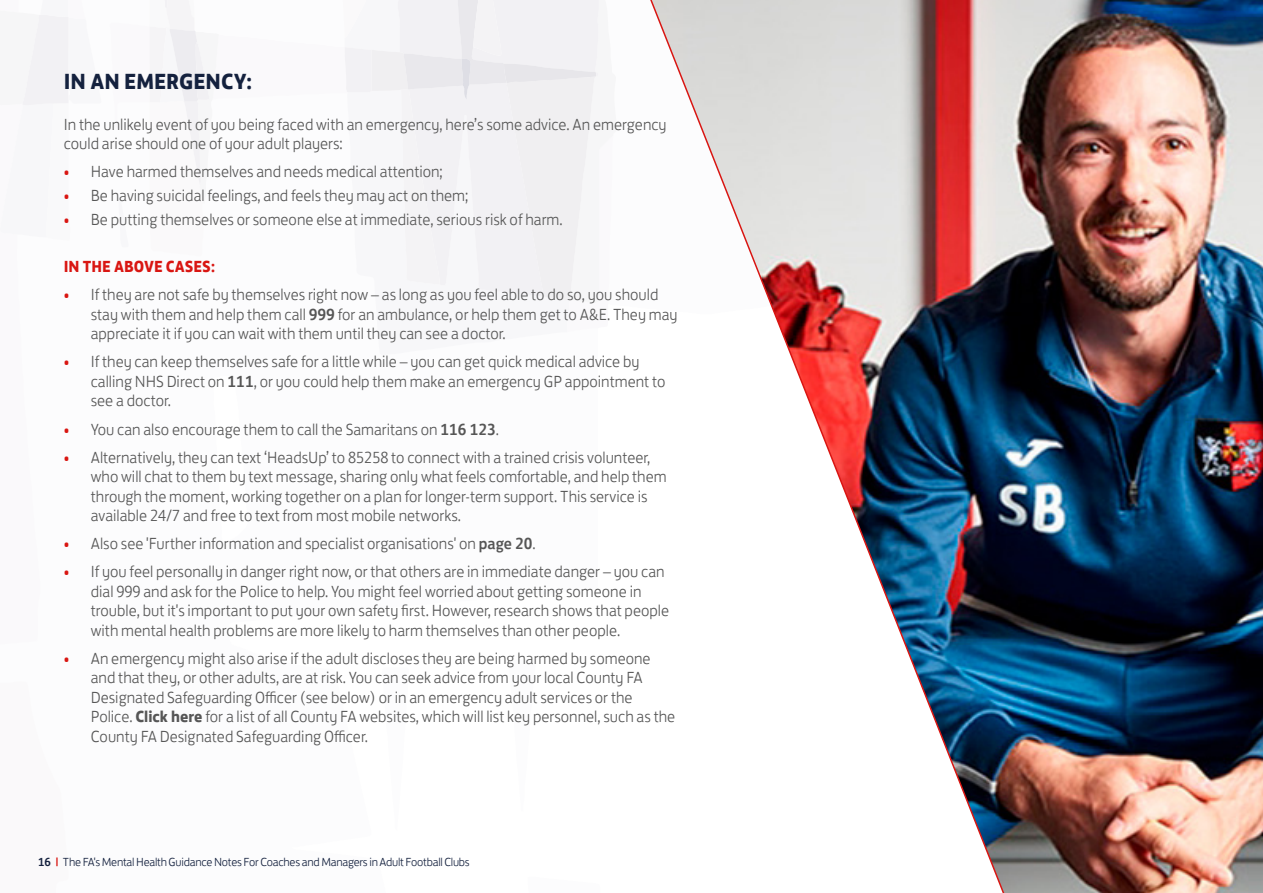
<style>
.page{position:relative;width:1263px;height:893px;background:#fff}
.page>*{position:absolute;margin:0;border:0;box-sizing:border-box;transform-origin:0 0}
.t1{font:700 22.5px "FS Jack";color:#14213e}
.t2{font:300 16.5px/19.5px "FS Jack";color:#565656}
.t3{font:700 16.5px "FS Jack";color:#d91612}
.t4{font:300 12px "FS Jack";letter-spacing:-.02em;color:#14213e}
.s1{color:#d91612}
.s2{font-weight:500}
.s3{font-weight:700}
.s4{font-weight:500;color:#d91612}
</style>
<div class="page">
<div style="left:23px;top:15px;width:45px;height:90px;background:#f2f1f4"></div>
<svg style="left:150px;top:0;width:449px;height:300px"></svg>
<img style="left:650px;top:0;width:613px;height:893px">
<h1 class="t1" style="left:64px;top:63px;width:190px">IN AN EMERGENCY:</h1>
<p class="t2" style="left:64px;top:113px;width:604px">In the unlikely event of you being faced with an emergency, here’s some advice. An emergency could arise should one of your adult players:</p>
<p class="t2" style="left:64px;top:160px;width:380px"><span class="s1">•</span> Have harmed themselves and needs medical attention;</p>
<p class="t2" style="left:64px;top:184px;width:406px"><span class="s1">•</span> Be having suicidal feelings, and feels they may act on them;</p>
<p class="t2" style="left:64px;top:208px;width:500px"><span class="s1">•</span> Be putting themselves or someone else at immediate, serious risk of harm.</p>
<p class="t3" style="left:64px;top:253px;width:153px">IN THE ABOVE CASES:</p>
<p class="t2" style="left:91px;top:283px;width:588px;text-indent:-27px"><span class="s1">•</span> If they are not safe by themselves right now – as long as you feel able to do so, you should stay with them and help them call <span class="s2">999</span> for an ambulance, or help them get to A&amp;E. They may appreciate it if you can wait with them until they can see a doctor.</p>
<p class="t2" style="left:91px;top:351px;width:576px;text-indent:-27px"><span class="s1">•</span> If they can keep themselves safe for a little while – you can get quick medical advice by calling NHS Direct on <span class="s2">111</span>, or you could help them make an emergency GP appointment to see a doctor.</p>
<p class="t2" style="left:64px;top:418px;width:437px"><span class="s1">•</span> You can also encourage them to call the Samaritans on <span class="s2">116 123</span>.</p>
<p class="t2" style="left:91px;top:446px;width:577px;text-indent:-27px"><span class="s1">•</span> Alternatively, they can text ‘HeadsUp’ to 85258 to connect with a trained crisis volunteer, who will chat to them by text message, sharing only what feels comfortable, and help them through the moment, working together on a plan for longer-term support. This service is available 24/7 and free to text from most mobile networks.</p>
<p class="t2" style="left:64px;top:532px;width:474px"><span class="s1">•</span> Also see 'Further information and specialist organisations' on <span class="s2">page 20</span>.</p>
<p class="t2" style="left:91px;top:560px;width:580px;text-indent:-27px"><span class="s1">•</span> If you feel personally in danger right now, or that others are in immediate danger – you can dial 999 and ask for the Police to help. You might feel worried about getting someone in trouble, but it's important to put your own safety first. However, research shows that people with mental health problems are more likely to harm themselves than other people.</p>
<p class="t2" style="left:91px;top:647px;width:586px;text-indent:-27px"><span class="s1">•</span> An emergency might also arise if the adult discloses they are being harmed by someone and that they, or other adults, are at risk. You can seek advice from your local County FA Designated Safeguarding Officer (see below) or in an emergency adult services or the Police. <span class="s3">Click here</span> for a list of all County FA websites, which will list key personnel, such as the County FA Designated Safeguarding Officer.</p>
<p class="t4" style="left:38px;top:852px;width:433px"><span class="s2">16</span> <span class="s4">|</span> The FA's Mental Health Guidance Notes For Coaches and Managers in Adult Football Clubs</p>
</div>
